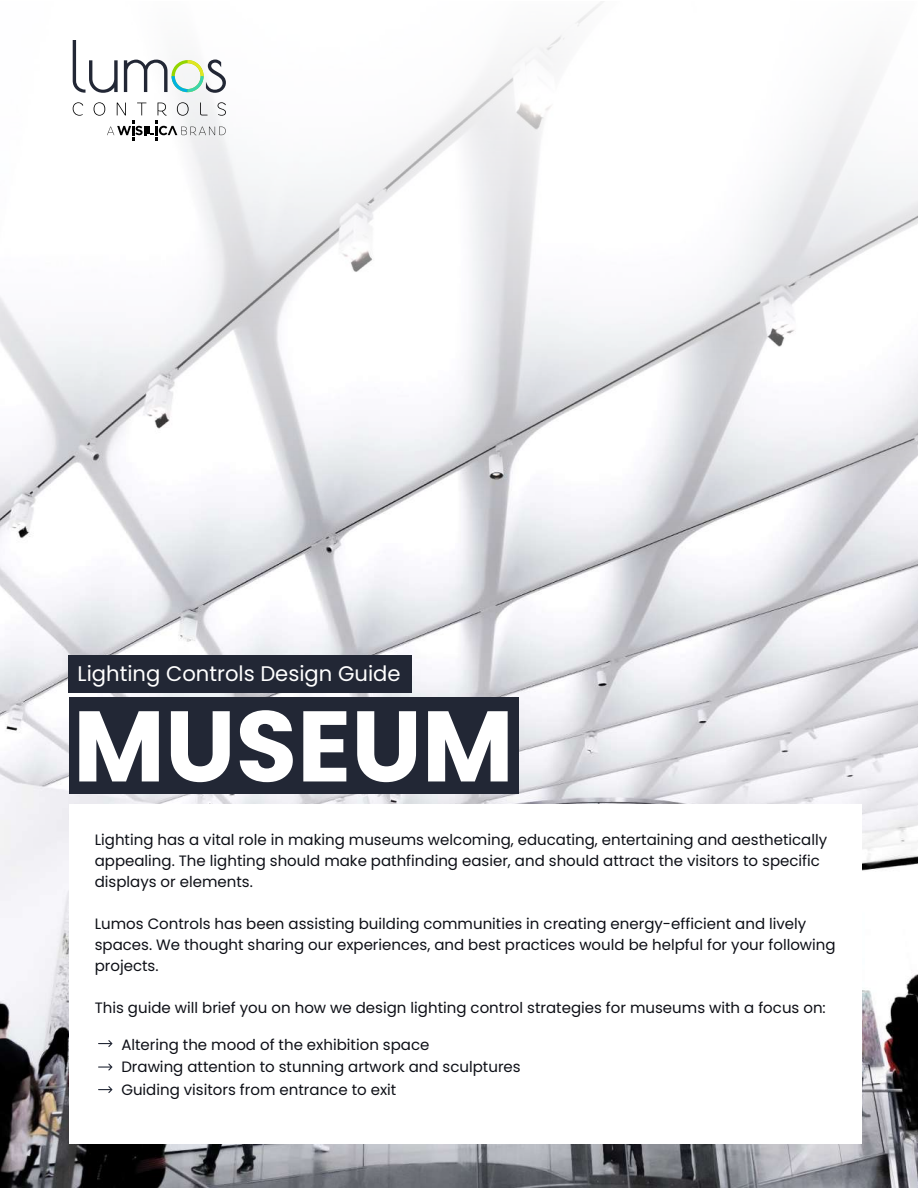
<style>
.page{position:relative;width:918px;height:1188px;background:#fff}
.page>*{position:absolute;margin:0;border:0;box-sizing:border-box;transform-origin:0 0}
.t1{font:700 100.05px "Poppins";color:#fff}
.t2{font:21.15px "Poppins";color:#fff}
.t3{font:15px/21px "Poppins";color:#0d0f16}
</style>
<div class="page">
<img style="left:0;top:537px;width:918px;height:651px">
<svg style="left:0;top:1px;width:918px;height:536px"></svg>
<svg style="left:73px;top:102px;width:10px;height:14px"></svg>
<svg style="left:73px;top:40px;width:45px;height:53px"></svg>
<svg style="left:124px;top:60px;width:102px;height:33px"></svg>
<svg style="left:94px;top:102px;width:132px;height:39px"></svg>
<div style="left:69px;top:697px;width:450px;height:96px;background:#222735"></div>
<div style="left:69px;top:656px;width:343px;height:37px;background:#222735"></div>
<div style="left:69px;top:804px;width:792px;height:340px;background:#fff"></div>
<svg style="left:98px;top:1040px;width:14px;height:7px"></svg>
<svg style="left:98px;top:1064px;width:14px;height:7px"></svg>
<svg style="left:98px;top:1086px;width:14px;height:7px"></svg>
<h2 class="t2" style="left:78px;top:661px;width:324px">Lighting Controls Design Guide</h2>
<h1 class="t1" style="left:73px;top:688px;width:442px">MUSEUM</h1>
<p class="t3" style="left:95px;top:830px;width:734px">Lighting has a vital role in making museums welcoming, educating, entertaining and aesthetically appealing. The lighting should make pathfinding easier, and should attract the visitors to specific displays or elements.</p>
<p class="t3" style="left:95px;top:914px;width:742px">Lumos Controls has been assisting building communities in creating energy-efficient and lively spaces. We thought sharing our experiences, and best practices would be helpful for your following projects.</p>
<p class="t3" style="left:95px;top:998px;width:733px">This guide will brief you on how we design lighting control strategies for museums with a focus on:</p>
<p class="t3" style="left:121px;top:1033px;width:401px;line-height:22.5px">Altering the mood of the exhibition space<br>Drawing attention to stunning artwork and sculptures<br>Guiding visitors from entrance to exit</p>
</div>
